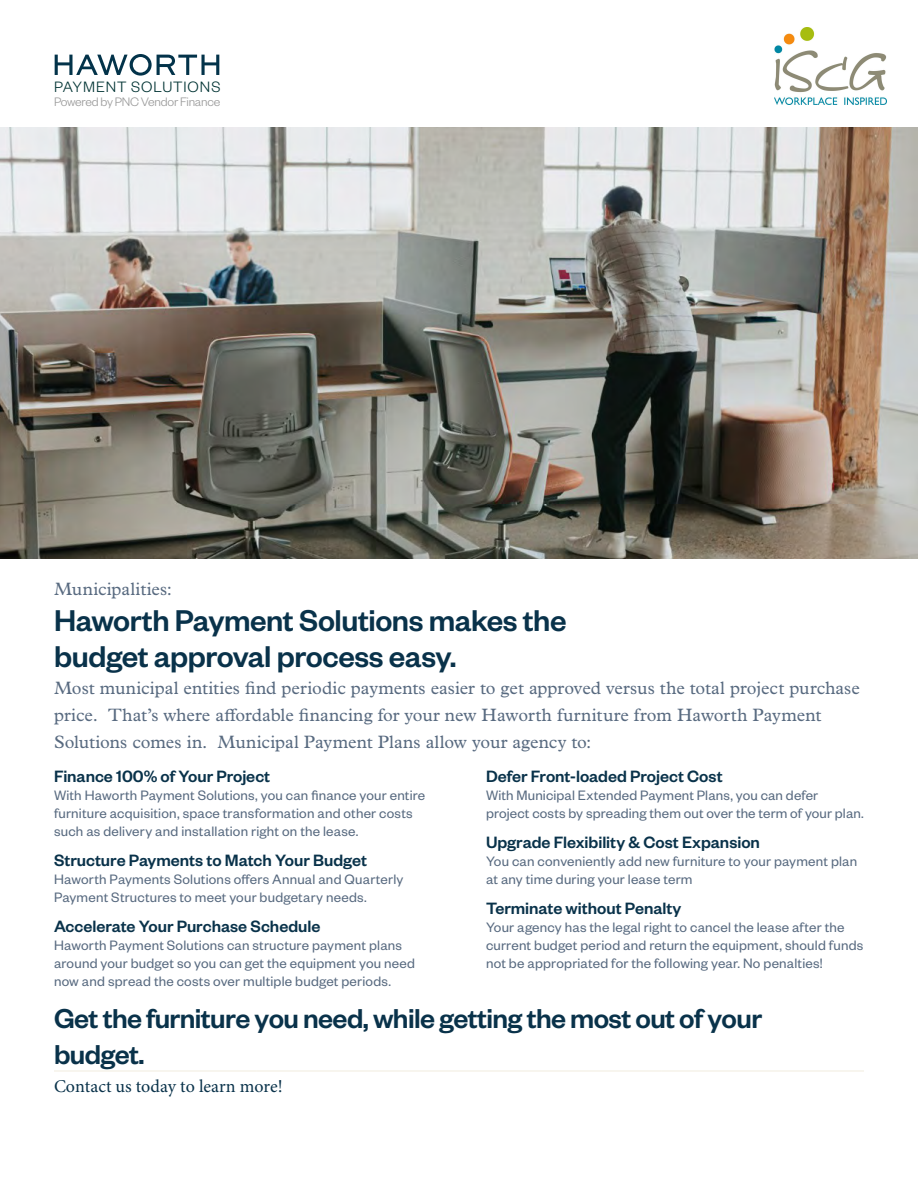
<style>
.page{position:relative;width:918px;height:1188px;background:#fff}
.page>*{position:absolute;margin:0;border:0;box-sizing:border-box;transform-origin:0 0}
.t1{font:500 33px/36px "Founders Grotesk";letter-spacing:-.015em;color:#09324a}
.t2{font:500 30px/36px "Founders Grotesk";letter-spacing:-.02em;color:#09324a}
.t3{font:18px/27px "Plantin MT Pro";color:#586a80}
.t4{font:500 18px "Founders Grotesk";color:#09324a}
.t5{font:18px "Minion Pro";color:#09324a}
._4th_level_bullet{font:300 16.5px "Founders Grotesk";letter-spacing:.055em;color:#033}
.t6{font:15px/18px "Founders Grotesk";letter-spacing:.015em;color:#586a80}
._4th_level_bullet-2{font:300 13.5px "Founders Grotesk";letter-spacing:-.02em;color:#999}
</style>
<div class="page">
<img style="left:0;top:127px;width:918px;height:431px">
<svg style="left:55px;top:54px;width:164px;height:22px"></svg>
<hr style="left:54px;top:1071px;width:202px;height:1px;background:#f1ecde">
<hr style="left:256px;top:1071px;width:203px;height:1px;background:#f1ecde">
<hr style="left:459px;top:1071px;width:203px;height:1px;background:#f1ecde">
<hr style="left:662px;top:1071px;width:202px;height:1px;background:#f1ecde">
<img style="left:774px;top:27px;width:113px;height:77px">
<p class="_4th_level_bullet" style="left:54px;top:77px;width:168px">PAYMENT SOLUTIONS</p>
<p class="_4th_level_bullet-2" style="left:54px;top:93px;width:168px">Powered by PNC Vendor Finance</p>
<p class="t3" style="left:54px;top:575px;width:120px">Municipalities:</p>
<p class="t1" style="left:54px;top:600px;width:514px">Haworth Payment Solutions makes the budget approval process easy.</p>
<p class="t3" style="left:54px;top:674px;width:807px">Most municipal entities find periodic payments easier to get approved versus the total project purchase price. That’s where affordable financing for your new Haworth furniture from Haworth Payment<br>Solutions comes in. Municipal Payment Plans allow your agency to:</p>
<p class="t4" style="left:54px;top:765px;width:218px">Finance 100% of Your Project</p>
<p class="t6" style="left:54px;top:785px;width:373px">With Haworth Payment Solutions, you can finance your entire furniture acquisition, space transformation and other costs such as delivery and installation right on the lease.</p>
<p class="t4" style="left:54px;top:849px;width:314px">Structure Payments to Match Your Budget</p>
<p class="t6" style="left:54px;top:869px;width:351px">Haworth Payments Solutions offers Annual and Quarterly<br>Payment Structures to meet your budgetary needs.</p>
<p class="t4" style="left:54px;top:915px;width:268px">Accelerate Your Purchase Schedule</p>
<p class="t6" style="left:54px;top:935px;width:363px">Haworth Payment Solutions can structure payment plans around your budget so you can get the equipment you need now and spread the costs over multiple budget periods.</p>
<p class="t4" style="left:486px;top:765px;width:238px">Defer Front-loaded Project Cost</p>
<p class="t6" style="left:486px;top:785px;width:379px">With Municipal Extended Payment Plans, you can defer project costs by spreading them out over the term of your plan.</p>
<p class="t4" style="left:486px;top:831px;width:275px">Upgrade Flexibility &amp; Cost Expansion</p>
<p class="t6" style="left:486px;top:851px;width:373px">You can conveniently add new furniture to your payment plan at any time during your lease term</p>
<p class="t4" style="left:486px;top:897px;width:197px">Terminate without Penalty</p>
<p class="t6" style="left:486px;top:917px;width:379px">Your agency has the legal right to cancel the lease after the current budget period and return the equipment, should funds not be appropriated for the following year. No penalties!</p>
<p class="t2" style="left:54px;top:998px;width:710px">Get the furniture you need, while getting the most out of your budget.</p>
<p class="t5" style="left:54px;top:1074px;width:230px">Contact us today to learn more!</p>
</div>
